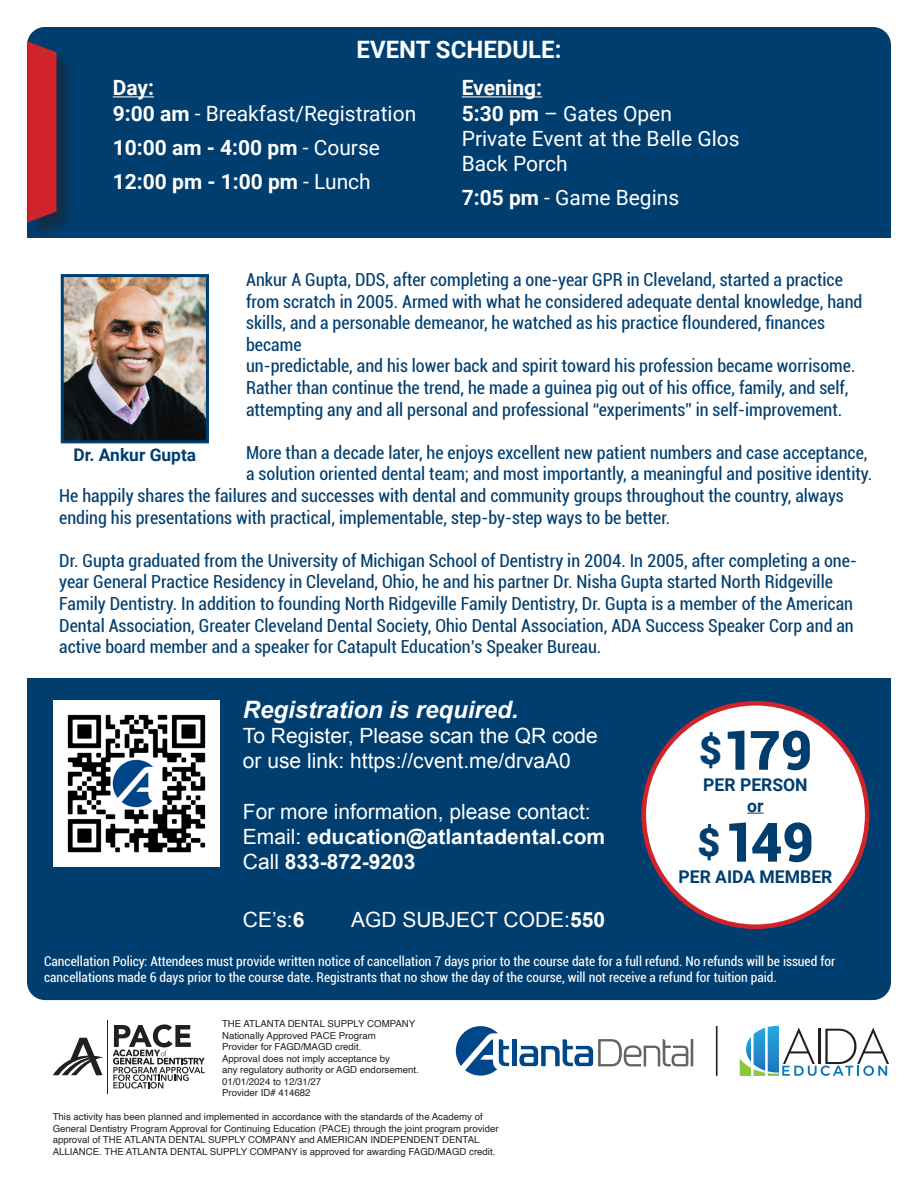
<style>
.page{position:relative;width:918px;height:1188px;background:#fff}
.page>*{position:absolute;margin:0;border:0;box-sizing:border-box;transform-origin:0 0}
.t1{font:900 54.3px "Roboto";letter-spacing:-.04em;color:#003e6f}
.t2{font:italic 700 24px "Arial";color:#fff}
.t3{font:700 24px "Roboto";color:#fff}
.t4{font:21px "Arial";color:#fff}
.t5{font:21px "Roboto";color:#fff}
.t6{font:700 21px "Roboto";color:#fff}
.t7{font:700 21px "Arial";color:#fff}
.t8{font:condensed 18px/21.6px "Roboto";color:#003e6f}
.t9{font:700 17.55px "Roboto";color:#003e6f}
.t10{font:700 17.4px "Roboto";color:#003e6f}
.t11{font:condensed 13.5px/16.2px "Roboto";color:#fff}
.t12{font:9.6px/11.6px "Helvetica";color:#231f20}
.s1{font-weight:700}
.s2{font-weight:400}
.s3{font-size:39.15px}
</style>
<div class="page">
<div style="left:27px;top:27px;width:864px;height:973px;background:#003e6f;border-radius:18px"></div>
<div style="left:30px;top:45px;width:45px;height:195px;background:#231f20;opacity:.5"></div>
<svg style="left:27px;top:41px;width:29px;height:181px"></svg>
<hr style="left:113px;top:96px;width:41px;height:1px;background:#fff">
<hr style="left:462px;top:96px;width:80px;height:1px;background:#fff">
<div style="left:27px;top:239px;width:864px;height:439px;background:#fff"></div>
<img style="left:54px;top:701px;width:165px;height:165px">
<div style="left:644px;top:703px;width:223px;height:224px;background:#fff;border-radius:50%"></div>
<div style="left:641px;top:701px;width:228px;height:228px;border:5px solid #d1232a;border-radius:50%"></div>
<svg style="left:747px;top:813px;width:17px;height:1px"></svg>
<svg style="left:53px;top:1038px;width:50px;height:37px"></svg>
<hr style="left:108px;top:1020px;width:1px;height:73px;background:#231f20">
<svg style="left:113px;top:1024px;width:92px;height:65px"></svg>
<svg style="left:740px;top:1026px;width:149px;height:50px"></svg>
<hr style="left:716px;top:1026px;width:2px;height:50px;background:#231f20">
<div style="left:512px;top:1039px;width:5px;height:27px;background:#004789"></div>
<svg style="left:456px;top:1026px;width:53px;height:50px"></svg>
<svg style="left:519px;top:1039px;width:174px;height:27px"></svg>
<img style="left:65px;top:278px;width:140px;height:161px">
<div style="left:61px;top:274px;width:148px;height:169px;border:3px solid #003e6f"></div>
<p class="t3" style="left:357px;top:33px;width:207px">EVENT SCHEDULE:</p>
<p class="t6" style="left:113px;top:73px;width:43px">Day:</p>
<p class="t5" style="left:113px;top:98px;width:305px"><span class="s1">9:00 am</span> - Breakfast/Registration</p>
<p class="t6" style="left:113px;top:133px;width:269px">10:00 am - 4:00 pm <span class="s2">- Course</span></p>
<p class="t6" style="left:113px;top:167px;width:260px">12:00 pm - 1:00 pm <span class="s2">- Lunch</span></p>
<p class="t6" style="left:462px;top:73px;width:82px">Evening:</p>
<p class="t5" style="left:462px;top:98px;width:212px"><span class="s1">5:30 pm</span> – Gates Open</p>
<p class="t5" style="left:462px;top:124px;width:279px">Private Event at the Belle Glos</p>
<p class="t5" style="left:462px;top:149px;width:107px">Back Porch</p>
<p class="t5" style="left:462px;top:183px;width:219px"><span class="s1">7:05 pm</span> - Game Begins</p>
<p class="t8" style="left:246px;top:268px;width:618px">Ankur A Gupta, DDS, after completing a one-year GPR in Cleveland, started a practice from scratch in 2005. Armed with what he considered adequate dental knowledge, hand skills, and a personable demeanor, he watched as his practice floundered, finances became</p>
<p class="t8" style="left:246px;top:355px;width:611px">un-predictable, and his lower back and spirit toward his profession became worrisome.<br>Rather than continue the trend, he made a guinea pig out of his office, family, and self, attempting any and all personal and professional “experiments” in self-improvement.</p>
<p class="t8" style="left:246px;top:441px;width:628px">More than a decade later, he enjoys excellent new patient numbers and case acceptance, a solution oriented dental team; and most importantly, a meaningful and positive identity.</p>
<p class="t8" style="left:59px;top:484px;width:786px">He happily shares the failures and successes with dental and community groups throughout the country, always ending his presentations with practical, implementable, step-by-step ways to be better.</p>
<p class="t8" style="left:59px;top:549px;width:799px">Dr. Gupta graduated from the University of Michigan School of Dentistry in 2004. In 2005, after completing a one&shy;year General Practice Residency in Cleveland, Ohio, he and his partner Dr. Nisha Gupta started North Ridgeville Family Dentistry. In addition to founding North Ridgeville Family Dentistry, Dr. Gupta is a member of the American Dental Association, Greater Cleveland Dental Society, Ohio Dental Association, ADA Success Speaker Corp and an active board member and a speaker for Catapult Education’s Speaker Bureau.</p>
<p class="t10" style="left:73px;top:443px;width:124px">Dr. Ankur Gupta</p>
<p class="t2" style="left:243px;top:694px;width:277px">Registration is required.</p>
<p class="t4" style="left:243px;top:722px;width:356px">To Register, Please scan the QR code</p>
<p class="t4" style="left:243px;top:747px;width:329px">or use link: https://cvent.me/drvaA0</p>
<p class="t4" style="left:243px;top:798px;width:349px">For more information, please contact:</p>
<p class="t7" style="left:243px;top:823px;width:364px"><span class="s2">Email:</span> education@atlantadental.com</p>
<p class="t7" style="left:243px;top:848px;width:174px"><span class="s2">Call</span> 833-872-9203</p>
<p class="t4" style="left:243px;top:906px;width:63px">CE’s:<span class="s1">6</span></p>
<p class="t4" style="left:351px;top:906px;width:256px">AGD SUBJECT CODE:<span class="s1">550</span></p>
<p class="t1" style="left:699px;top:712px;width:115px"><span class="s3">$</span>179</p>
<p class="t9" style="left:703px;top:772px;width:106px">PER PERSON</p>
<p class="t9" style="left:747px;top:793px;width:18px">or</p>
<p class="t1" style="left:697px;top:804px;width:118px"><span class="s3">$</span>149</p>
<p class="t9" style="left:678px;top:864px;width:155px">PER AIDA MEMBER</p>
<p class="t11" style="left:44px;top:953px;width:793px">Cancellation Policy: Attendees must provide written notice of cancellation 7 days prior to the course date for a full refund. No refunds will be issued for cancellations made 6 days prior to the course date. Registrants that no show the day of the course, will not receive a refund for tuition paid.</p>
<p class="t12" style="left:222px;top:1018px;width:195px">THE ATLANTA DENTAL SUPPLY COMPANY</p>
<p class="t12" style="left:222px;top:1030px;width:155px">Nationally Approved PACE Program</p>
<p class="t12" style="left:222px;top:1041px;width:141px">Provider for FAGD/MAGD credit.</p>
<p class="t12" style="left:222px;top:1053px;width:169px">Approval does not imply acceptance by</p>
<p class="t12" style="left:222px;top:1064px;width:198px">any regulatory authority or AGD endorsement.</p>
<p class="t12" style="left:222px;top:1076px;width:101px">01/01/2024 to 12/31/27</p>
<p class="t12" style="left:222px;top:1088px;width:90px">Provider ID# 414682</p>
<p class="t12" style="left:53px;top:1111px;width:432px">This activity has been planned and implemented in accordance with the standards of the Academy of</p>
<p class="t12" style="left:53px;top:1123px;width:448px">General Dentistry Program Approval for Continuing Education (PACE) through the joint program provider approval of THE ATLANTA DENTAL SUPPLY COMPANY and AMERICAN INDEPENDENT DENTAL<br>ALLIANCE. THE ATLANTA DENTAL SUPPLY COMPANY is approved for awarding FAGD/MAGD credit.</p>
</div>
